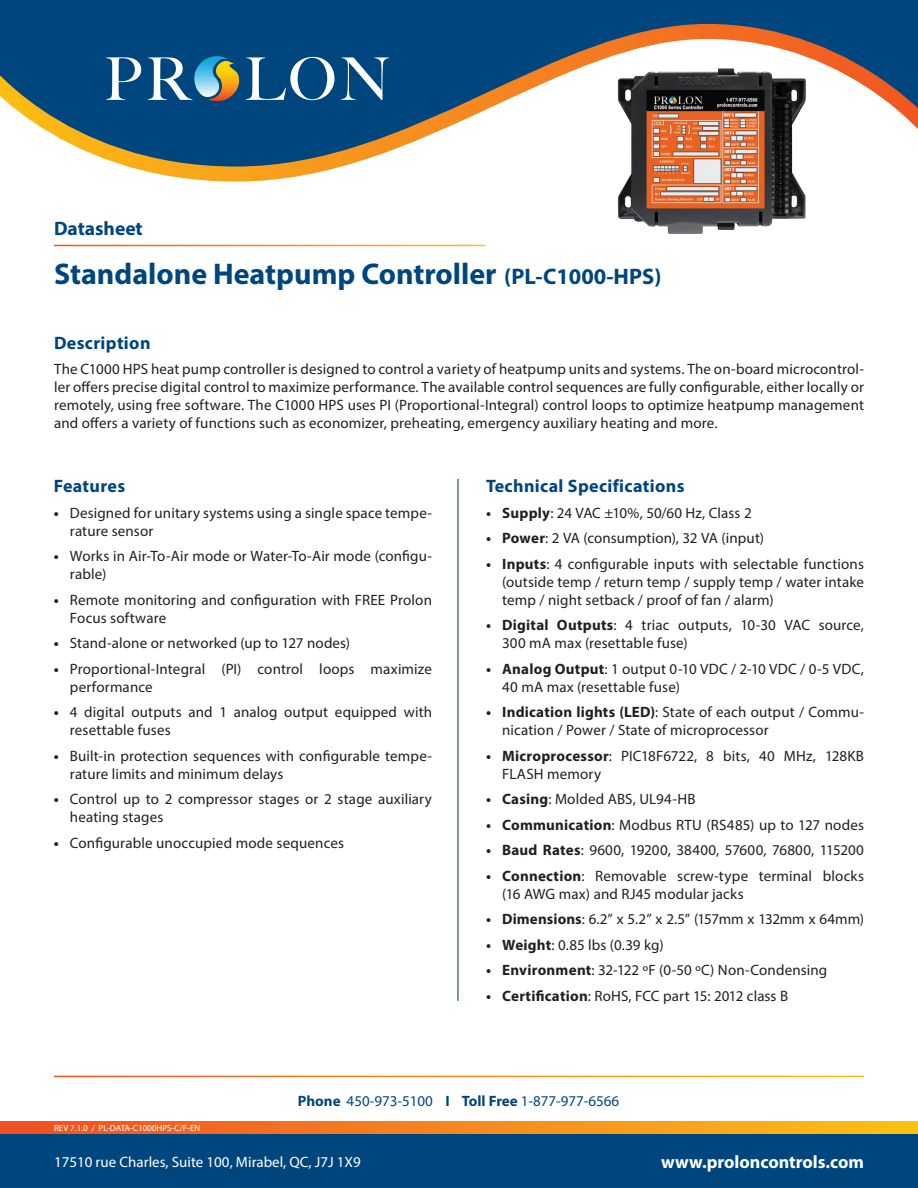
<style>
.page{position:relative;width:918px;height:1188px;background:#fff}
.page>*{position:absolute;margin:0;border:0;box-sizing:border-box;transform-origin:0 0}
.t1{font:700 30px "Myriad Pro";color:#00467e}
.t2{font:700 19.5px "Myriad Pro";color:#00467e}
.t3{font:700 18px "Myriad Pro";letter-spacing:.02em;color:#00467e}
.t4{font:700 18px "Myriad Pro";color:#fff}
.t5{font:15px/18px "Myriad Pro";letter-spacing:.01em;color:#231f20}
.t6{font:15px "Myriad Pro";letter-spacing:-.015em;color:#231f20}
.t7{font:15px "Myriad Pro";color:#fff}
.t8{font:15px "Myriad Pro";color:#00467e}
.t9{font:9px "Myriad Pro";color:#fff}
.s1{font-size:22.5px}
.s2{font-weight:700}
</style>
<div class="page">
<div style="left:0;top:0;width:918px;height:16px;background:#00467e"></div>
<svg style="left:0;top:16px;width:918px;height:166px"></svg>
<hr style="left:457px;top:479px;width:2px;height:522px;background:#00467e">
<div style="left:0;top:1134px;width:918px;height:54px;background:#00467e"></div>
<svg style="left:0;top:1121px;width:918px;height:13px;background:#f5871d"></svg>
<img style="left:608px;top:62px;width:205px;height:172px">
<h2 class="t2" style="left:54px;top:216px;width:90px">Datasheet</h2>
<h1 class="t1" style="left:54px;top:254px;width:609px">Standalone Heatpump Controller <span class="s1">(PL-C1000-HPS)</span></h1>
<p class="t3" style="left:54px;top:331px;width:98px">Description</p>
<p class="t5" style="left:54px;top:360px;width:812px;text-align:justify">The C1000 HPS heat pump controller is designed to control a variety of heatpump units and systems. The on-board microcontrol&shy;ler offers precise digital control to maximize performance. The available control sequences are fully configurable, either locally or remotely, using free software. The C1000 HPS uses PI (Proportional-Integral) control loops to optimize heatpump management and offers a variety of functions such as economizer, preheating, emergency auxiliary heating and more.</p>
<p class="t3" style="left:54px;top:475px;width:73px">Features</p>
<p class="t5" style="left:70px;top:504px;width:364px;text-indent:-16px"><span class="s2">•</span> Designed for unitary systems using a single space tempe&shy;rature sensor</p>
<p class="t5" style="left:70px;top:547px;width:364px;text-indent:-16px"><span class="s2">•</span> Works in Air-To-Air mode or Water-To-Air mode (configu&shy;rable)</p>
<p class="t5" style="left:70px;top:591px;width:364px;text-indent:-16px"><span class="s2">•</span> Remote monitoring and configuration with FREE Prolon<br>Focus software</p>
<p class="t5" style="left:54px;top:634px;width:298px"><span class="s2">•</span> Stand-alone or networked (up to 127 nodes)</p>
<p class="t5" style="left:70px;top:660px;width:364px;text-indent:-16px"><span class="s2">•</span> Proportional-Integral (PI) control loops maximize performance</p>
<p class="t5" style="left:70px;top:703px;width:364px;text-indent:-16px"><span class="s2">•</span> 4 digital outputs and 1 analog output equipped with resettable fuses</p>
<p class="t5" style="left:70px;top:747px;width:364px;text-indent:-16px"><span class="s2">•</span> Built-in protection sequences with configurable tempe&shy;rature limits and minimum delays</p>
<p class="t5" style="left:70px;top:790px;width:364px;text-indent:-16px"><span class="s2">•</span> Control up to 2 compressor stages or 2 stage auxiliary heating stages</p>
<p class="t5" style="left:54px;top:834px;width:292px"><span class="s2">•</span> Configurable unoccupied mode sequences</p>
<p class="t3" style="left:486px;top:475px;width:200px">Technical Specifications</p>
<p class="t5" style="left:486px;top:504px;width:267px"><span class="s2">• Supply</span>: 24 VAC ±10%, 50/60 Hz, Class 2</p>
<p class="t5" style="left:486px;top:529px;width:280px"><span class="s2">• Power</span>: 2 VA (consumption), 32 VA (input)</p>
<p class="t5" style="left:502px;top:555px;width:363px;text-align:justify;text-indent:-16px"><span class="s2">• Inputs</span>: 4 configurable inputs with selectable functions (outside temp / return temp / supply temp / water intake temp / night setback / proof of fan / alarm)</p>
<p class="t5" style="left:502px;top:616px;width:363px;text-indent:-16px"><span class="s2">• Digital Outputs</span>: 4 triac outputs, 10-30 VAC source,<br>300 mA max (resettable fuse)</p>
<p class="t5" style="left:502px;top:660px;width:363px;text-indent:-16px"><span class="s2">• Analog Output</span>: 1 output 0-10 VDC / 2-10 VDC / 0-5 VDC,<br>40 mA max (resettable fuse)</p>
<p class="t5" style="left:502px;top:703px;width:363px;text-indent:-16px"><span class="s2">• Indication lights (LED)</span>: State of each output / Commu&shy;nication / Power / State of microprocessor</p>
<p class="t5" style="left:502px;top:747px;width:363px;text-indent:-16px"><span class="s2">• Microprocessor</span>: PIC18F6722, 8 bits, 40 MHz, 128KB<br>FLASH memory</p>
<p class="t5" style="left:486px;top:790px;width:211px"><span class="s2">• Casing</span>: Molded ABS, UL94-HB</p>
<p class="t5" style="left:486px;top:816px;width:380px"><span class="s2">• Communication</span>: Modbus RTU (RS485) up to 127 nodes</p>
<p class="t5" style="left:486px;top:841px;width:379px"><span class="s2">• Baud Rates</span>: 9600, 19200, 38400, 57600, 76800, 115200</p>
<p class="t5" style="left:502px;top:867px;width:363px;text-indent:-16px"><span class="s2">• Connection</span>: Removable screw-type terminal blocks (16 AWG max) and RJ45 modular jacks</p>
<p class="t6" style="left:486px;top:910px;width:380px"><span class="s2">• Dimensions</span>: 6.2” x 5.2” x 2.5” (157mm x 132mm x 64mm)</p>
<p class="t5" style="left:486px;top:936px;width:179px"><span class="s2">• Weight</span>: 0.85 lbs (0.39 kg)</p>
<p class="t5" style="left:486px;top:961px;width:343px"><span class="s2">• Environment</span>: 32-122 ºF (0-50 ºC) Non-Condensing</p>
<p class="t5" style="left:486px;top:987px;width:304px"><span class="s2">• Certification</span>: RoHS, FCC part 15: 2012 class B</p>
<p class="t9" style="left:54px;top:1122px;width:148px">REV 7.1.0 / PL-DATA-C1000HPS-C/F-EN</p>
<p class="t8" style="left:298px;top:1091px;width:323px"><span class="s2">Phone</span> 450-973-5100 <span class="s2">I Toll Free</span> 1-877-977-6566</p>
<p class="t7" style="left:54px;top:1152px;width:308px">17510 rue Charles, Suite 100, Mirabel, QC, J7J 1X9</p>
<p class="t4" style="left:661px;top:1150px;width:204px">www.proloncontrols.com</p>
</div>
